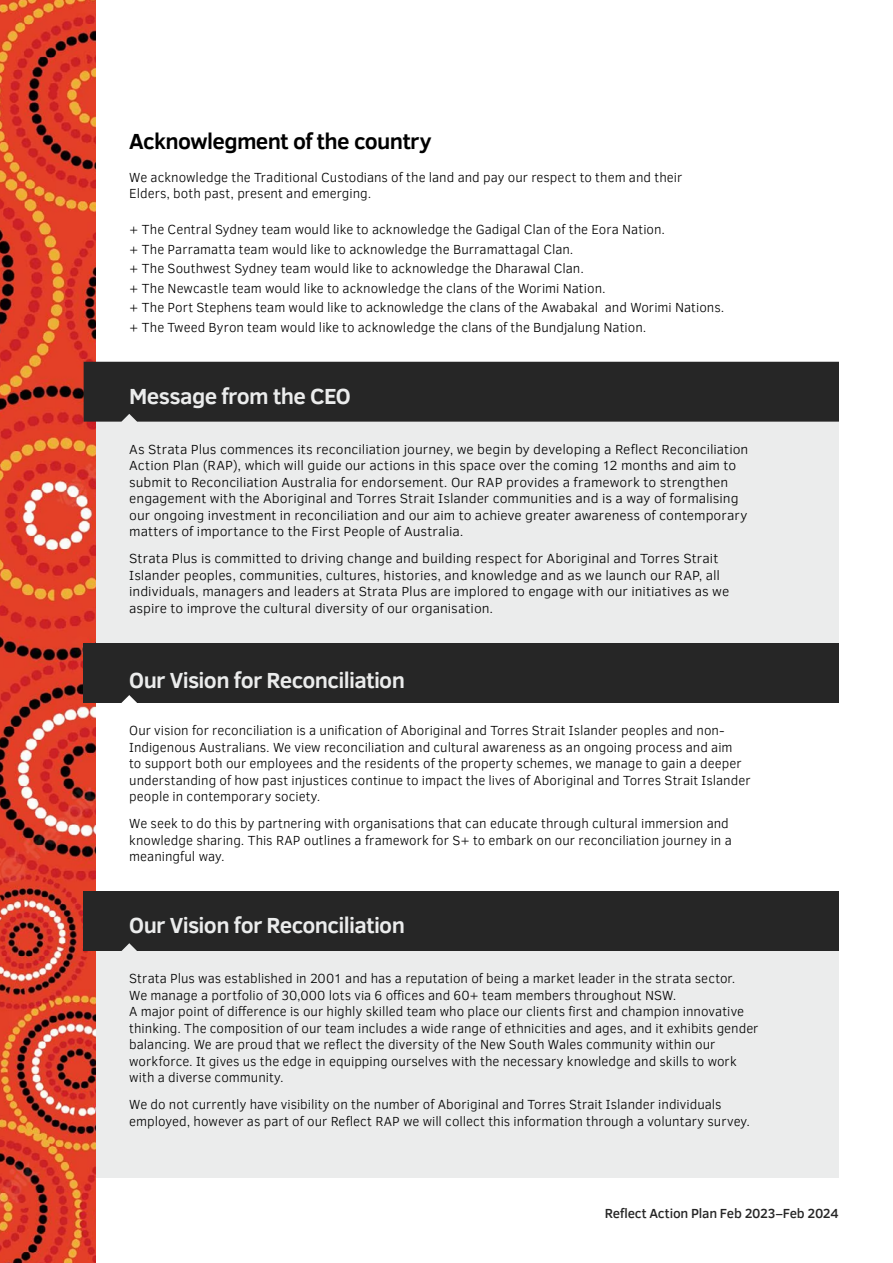
<style>
.page{position:relative;width:893px;height:1263px;background:#fff}
.page>*{position:absolute;margin:0;border:0;box-sizing:border-box;transform-origin:0 0}
.t1{font:700 22.35px "Clear Sans";letter-spacing:-.03em;color:#ebecec}
.t2{font:700 22.35px "Clear Sans";letter-spacing:-.03em;color:#000}
.t3{font:300 13.5px/16.5px "Clear Sans";color:#000}
.t4{font:300 13.5px/16.5px "Clear Sans";color:#000;scale:1.04 1}
.t5{font:500 13.5px "Clear Sans";letter-spacing:-.015em;color:#262626}
</style>
<div class="page">
<div style="left:96px;top:394px;width:743px;height:271px;background:#ebecec"></div>
<div style="left:96px;top:917px;width:743px;height:260px;background:#ebecec"></div>
<img style="left:0;top:0;width:96px;height:1263px">
<div style="left:84px;top:362px;width:755px;height:60px;background:#262626"></div>
<div style="left:84px;top:643px;width:755px;height:60px;background:#262626"></div>
<div style="left:84px;top:891px;width:755px;height:60px;background:#262626"></div>
<svg style="left:121px;top:414px;width:16px;height:8px"></svg>
<svg style="left:121px;top:943px;width:16px;height:8px"></svg>
<svg style="left:121px;top:695px;width:16px;height:8px"></svg>
<h1 class="t2" style="left:129px;top:125px;width:304px">Acknowlegment of the country</h1>
<p class="t3" style="left:129px;top:169px;width:555px">We acknowledge the Traditional Custodians of the land and pay our respect to them and their<br>Elders, both past, present and emerging.</p>
<p class="t3" style="left:129px;top:220px;width:597px;line-height:19.5px">+ The Central Sydney team would like to acknowledge the Gadigal Clan of the Eora Nation.<br>+ The Parramatta team would like to acknowledge the Burramattagal Clan.<br>+ The Southwest Sydney team would like to acknowledge the Dharawal Clan.<br>+ The Newcastle team would like to acknowledge the clans of the Worimi Nation.<br>+ The Port Stephens team would like to acknowledge the clans of the Awabakal and Worimi Nations. + The Tweed Byron team would like to acknowledge the clans of the Bundjalung Nation.</p>
<h1 class="t1" style="left:129px;top:380px;width:223px">Message from the CEO</h1>
<p class="t4" style="left:129px;top:441px;width:597px">As Strata Plus commences its reconciliation journey, we begin by developing a Reflect Reconciliation Action Plan (RAP), which will guide our actions in this space over the coming 12 months and aim to submit to Reconciliation Australia for endorsement. Our RAP provides a framework to strengthen engagement with the Aboriginal and Torres Strait Islander communities and is a way of formalising our ongoing investment in reconciliation and our aim to achieve greater awareness of contemporary matters of importance to the First People of Australia.</p>
<p class="t4" style="left:129px;top:550px;width:578px">Strata Plus is committed to driving change and building respect for Aboriginal and Torres Strait Islander peoples, communities, cultures, histories, and knowledge and as we launch our RAP, all individuals, managers and leaders at Strata Plus are implored to engage with our initiatives as we aspire to improve the cultural diversity of our organisation.</p>
<h1 class="t1" style="left:129px;top:664px;width:277px">Our Vision for Reconciliation</h1>
<p class="t3" style="left:129px;top:722px;width:623px">Our vision for reconciliation is a unification of Aboriginal and Torres Strait Islander peoples and non-Indigenous Australians. We view reconciliation and cultural awareness as an ongoing process and aim<br>to support both our employees and the residents of the property schemes, we manage to gain a deeper understanding of how past injustices continue to impact the lives of Aboriginal and Torres Strait Islander people in contemporary society.</p>
<p class="t3" style="left:129px;top:815px;width:604px">We seek to do this by partnering with organisations that can educate through cultural immersion and knowledge sharing. This RAP outlines a framework for S+ to embark on our reconciliation journey in a meaningful way.</p>
<h1 class="t1" style="left:129px;top:909px;width:277px">Our Vision for Reconciliation</h1>
<p class="t3" style="left:129px;top:970px;width:631px">Strata Plus was established in 2001 and has a reputation of being a market leader in the strata sector.<br>We manage a portfolio of 30,000 lots via 6 offices and 60+ team members throughout NSW.<br>A major point of difference is our highly skilled team who place our clients first and champion innovative thinking. The composition of our team includes a wide range of ethnicities and ages, and it exhibits gender balancing. We are proud that we reflect the diversity of the New South Wales community within our workforce. It gives us the edge in equipping ourselves with the necessary knowledge and skills to work with a diverse community.</p>
<p class="t3" style="left:129px;top:1096px;width:622px">We do not currently have visibility on the number of Aboriginal and Torres Strait Islander individuals employed, however as part of our Reflect RAP we will collect this information through a voluntary survey.</p>
<p class="t5" style="left:605px;top:1204px;width:236px">Reflect Action Plan Feb 2023–Feb 2024</p>
</div>
